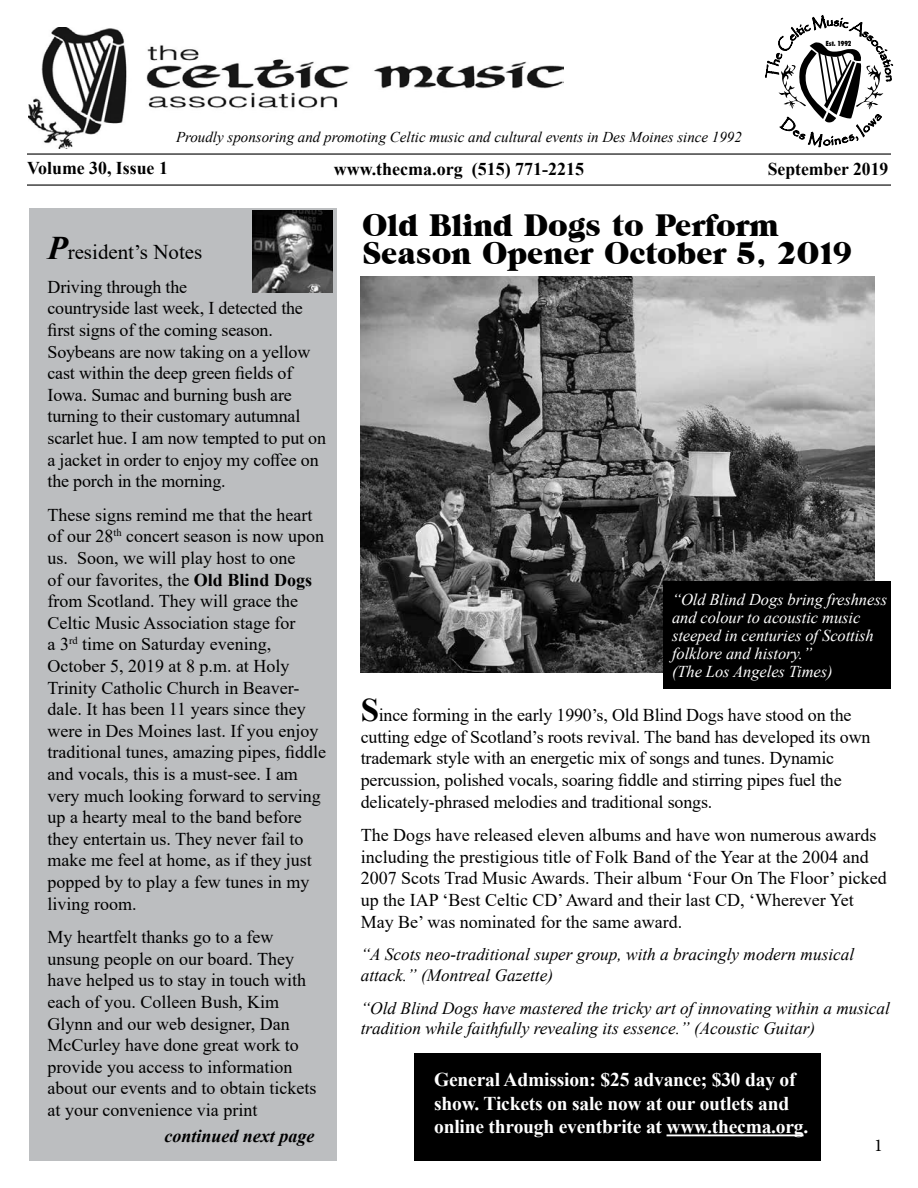
<style>
.page{position:relative;width:918px;height:1188px;background:#fff}
.page>*{position:absolute;margin:0;border:0;box-sizing:border-box;transform-origin:0 0}
.t1{font:31.5px/28.5px "Grouch IT Cby BT";letter-spacing:-.005em;color:#000}
.t2{font:21px "Times New Roman";color:#000}
.t3{font:700 19.5px/23.4px "Times New Roman";letter-spacing:-.01em;color:#fff}
.t4{font:18px/21.6px "Times New Roman";color:#000}
.t5{font:700 18px "Times New Roman";color:#000}
.t6{font:italic 700 18px "Times New Roman";color:#000}
.t7{font:18px "Minion Pro";color:#000}
.t8{font:italic 17.25px/20.7px "Times New Roman";color:#000}
.t9{font:italic 16.5px/18px "Times New Roman";letter-spacing:-.005em;color:#fff}
.t10{font:italic 15px "Times New Roman";color:#000}
.t11{font:900 condensed 7.05px "Futura BT";color:#000}
.s1{font-weight:700;font-style:italic;font-size:33px}
.s2{font-weight:700}
.s3{font-weight:700;font-size:33px}
</style>
<div class="page">
<div style="left:415px;top:1053px;width:406px;height:108px;background:#000"></div>
<div style="left:29px;top:208px;width:307px;height:952px;background:#bcbec0"></div>
<img style="left:28px;top:27px;width:536px;height:122px">
<hr style="left:27px;top:153px;width:864px;height:2px;background:#000">
<hr style="left:27px;top:184px;width:864px;height:2px;background:#000">
<img style="left:253px;top:211px;width:80px;height:81px">
<hr style="left:667px;top:1134px;width:137px;height:2px;background:#fff">
<svg style="left:765px;top:15px;width:128px;height:133px"></svg>
<img style="left:361px;top:276px;width:514px;height:396px">
<div style="left:663px;top:581px;width:228px;height:108px;background:#000"></div>
<p class="t10" style="left:176px;top:127px;width:567px">Proudly sponsoring and promoting Celtic music and cultural events in Des Moines since 1992</p>
<p class="t11" style="left:826px;top:39px;width:27px">Est. 1992</p>
<p class="t5" style="left:27px;top:155px;width:142px">Volume 30, Issue 1</p>
<p class="t5" style="left:334px;top:156px;width:252px">www.thecma.org (515) 771-2215</p>
<p class="t5" style="left:768px;top:156px;width:122px">September 2019</p>
<p class="t2" style="left:48px;top:237px;width:156px"><span class="s1">P</span>resident’s Notes</p>
<p class="t4" style="left:48px;top:275px;width:280px">Driving through the<br>countryside last week, I detected the first signs of the coming season.<br>Soybeans are now taking on a yellow cast within the deep green fields of<br>Iowa. Sumac and burning bush are turning to their customary autumnal scarlet hue. I am now tempted to put on a jacket in order to enjoy my coffee on the porch in the morning.</p>
<p class="t4" style="left:48px;top:503px;width:280px">These signs remind me that the heart of our 28<sup>th</sup> concert season is now upon us. Soon, we will play host to one<br>of our favorites, the <span class="s2">Old Blind Dogs </span>from Scotland. They will grace the Celtic Music Association stage for<br>a 3<sup>rd</sup> time on Saturday evening, October 5, 2019 at 8 p.m. at Holy Trinity Catholic Church in Beaver&shy;dale. It has been 11 years since they were in Des Moines last. If you enjoy traditional tunes, amazing pipes, fiddle and vocals, this is a must-see. I am very much looking forward to serving up a hearty meal to the band before they entertain us. They never fail to make me feel at home, as if they just popped by to play a few tunes in my living room.</p>
<p class="t4" style="left:48px;top:926px;width:270px">My heartfelt thanks go to a few unsung people on our board. They have helped us to stay in touch with each of you. Colleen Bush, Kim<br>Glynn and our web designer, Dan<br>McCurley have done great work to provide you access to information about our events and to obtain tickets at your convenience via print</p>
<p class="t6" style="left:164px;top:1123px;width:152px">continued next page</p>
<h1 class="t1" style="left:362px;top:210px;width:491px">Old Blind Dogs to Perform<br>Season Opener October 5, 2019</h1>
<p class="t9" style="left:672px;top:590px;width:217px">“Old Blind Dogs bring freshness and colour to acoustic music steeped in centuries of Scottish folklore and history.”<br>(The Los Angeles Times)</p>
<p class="t4" style="left:361px;top:704px;width:511px"><span class="s3">S</span>ince forming in the early 1990’s, Old Blind Dogs have stood on the cutting edge of Scotland’s roots revival. The band has developed its own trademark style with an energetic mix of songs and tunes. Dynamic percussion, polished vocals, soaring fiddle and stirring pipes fuel the delicately-phrased melodies and traditional songs.</p>
<p class="t4" style="left:361px;top:824px;width:527px">The Dogs have released eleven albums and have won numerous awards including the prestigious title of Folk Band of the Year at the 2004 and 2007 Scots Trad Music Awards. Their album ‘Four On The Floor’ picked up the IAP ‘Best Celtic CD’ Award and their last CD, ‘Wherever Yet May Be’ was nominated for the same award.</p>
<p class="t8" style="left:361px;top:944px;width:495px">“A Scots neo-traditional super group, with a bracingly modern musical attack.” (Montreal Gazette)</p>
<p class="t8" style="left:361px;top:997px;width:531px">“Old Blind Dogs have mastered the tricky art of innovating within a musical tradition while faithfully revealing its essence.” (Acoustic Guitar)</p>
<p class="t3" style="left:434px;top:1068px;width:376px">General Admission: $25 advance; $30 day of show. Tickets on sale now at our outlets and online through eventbrite at www.thecma.org.</p>
<p class="t7" style="left:874px;top:1134px;width:10px">1</p>
</div>
